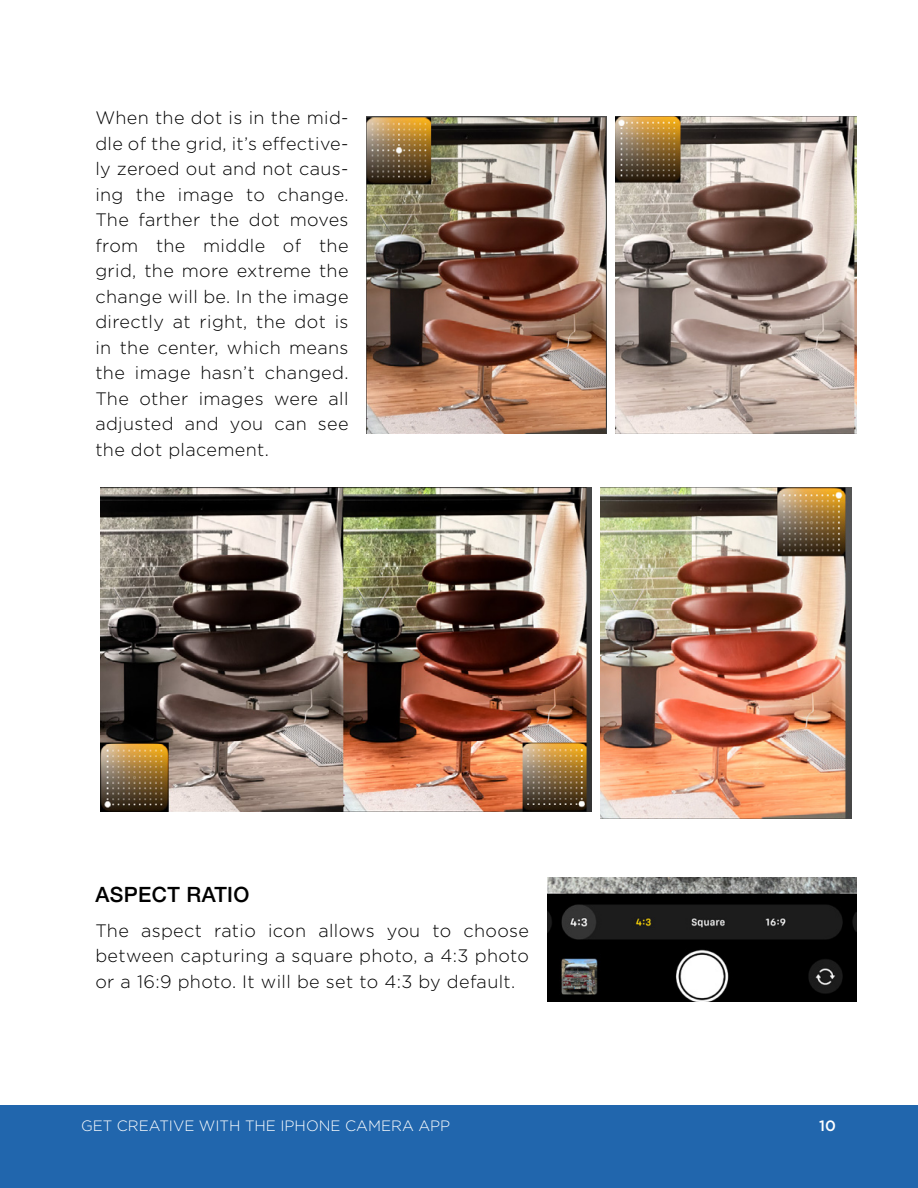
<style>
.page{position:relative;width:918px;height:1188px;background:#fff}
.page>*{position:absolute;margin:0;border:0;box-sizing:border-box;transform-origin:0 0}
.t1{font:500 21px "Helvetica Neue";letter-spacing:.02em;color:#000}
.t2{font:300 18px/25.5px "Gotham";letter-spacing:.02em;color:#000;text-align:justify}
.t3{font:300 15px "Gotham";color:#fff}
.t4{font:500 15px "Gotham";color:#fff}
</style>
<div class="page">
<div style="left:0;top:1105px;width:918px;height:83px;background:#2166ad"></div>
<img style="left:367px;top:116px;width:239px;height:318px">
<img style="left:616px;top:116px;width:240px;height:318px">
<img style="left:600px;top:488px;width:251px;height:331px">
<img style="left:101px;top:488px;width:491px;height:324px">
<img style="left:547px;top:878px;width:309px;height:124px">
<p class="t2" style="left:95px;top:105px;width:255px">When the dot is in the mid&shy;dle of the grid, it’s effective&shy;ly zeroed out and not caus&shy;ing the image to change.<br>The farther the dot moves from the middle of the grid, the more extreme the change will be. In the image directly at right, the dot is in the center, which means the image hasn’t changed.<br>The other images were all adjusted and you can see the dot placement.</p>
<p class="t1" style="left:95px;top:878px;width:156px">ASPECT RATIO</p>
<p class="t2" style="left:95px;top:917px;width:435px">The aspect ratio icon allows you to choose between capturing a square photo, a 4:3 photo or a 16:9 photo. It will be set to 4:3 by default.</p>
<p class="t3" style="left:81px;top:1117px;width:371px">GET CREATIVE WITH THE IPHONE CAMERA APP</p>
<p class="t4" style="left:819px;top:1116px;width:18px">10</p>
</div>
